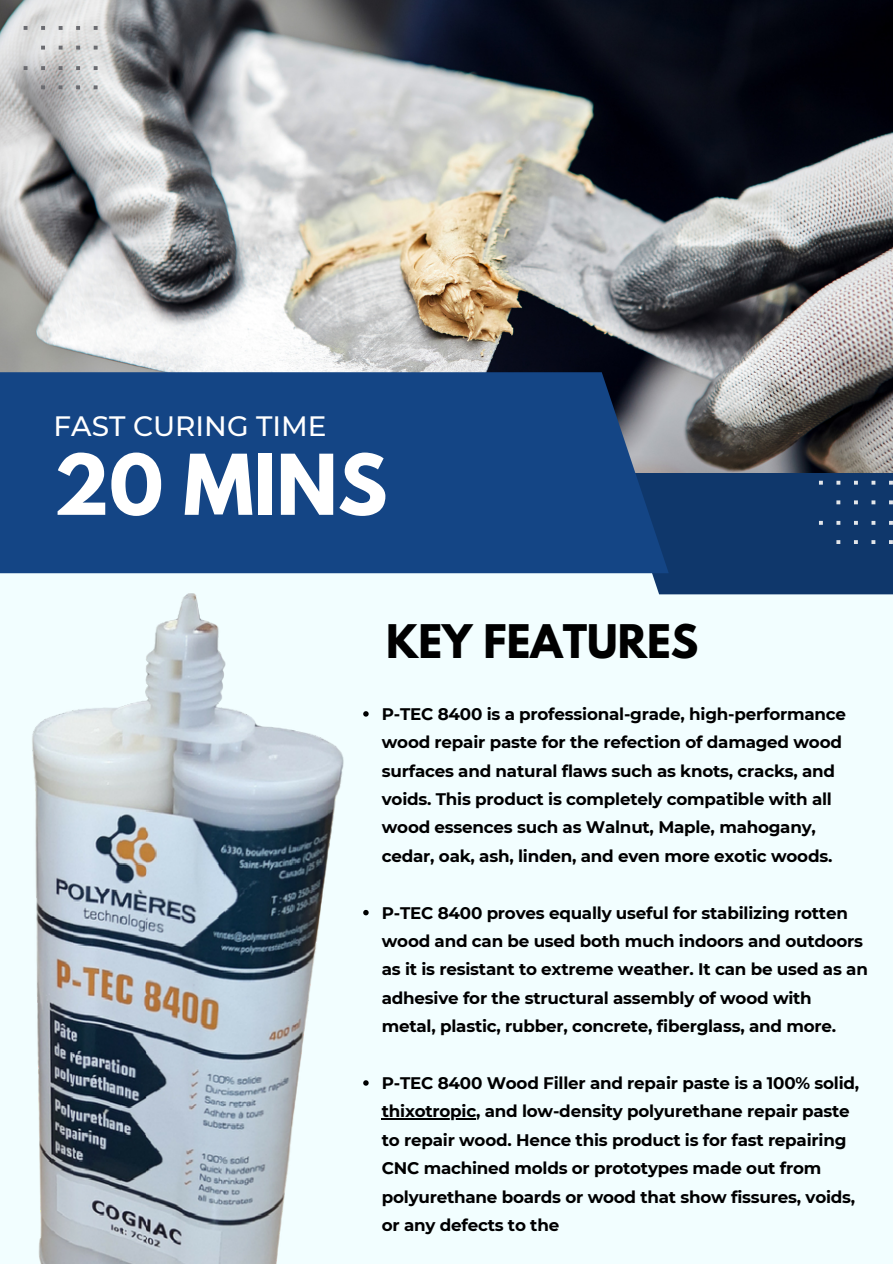
<style>
.page{position:relative;width:893px;height:1264px;background:#fff}
.page>*{position:absolute;margin:0;border:0;box-sizing:border-box;transform-origin:0 0}
.t1{font:700 74.1px "League Spartan";color:#fff}
.t2{font:700 40.95px "League Spartan";color:#000}
.t3{font:500 27.9px "Montserrat";color:#fff}
.t4{font:700 16.65px/28.3px "Montserrat";letter-spacing:-.015em;color:#000}
</style>
<div class="page">
<div style="left:0;top:0;width:892px;height:1263px;background:#f2feff"></div>
<img style="left:0;top:0;width:892px;height:473px">
<div style="left:618px;top:473px;width:274px;height:121px;background:#0f376b"></div>
<div style="left:0;top:372px;width:668px;height:201px;background:#144585"></div>
<svg style="left:819px;top:481px;width:73px;height:63px"></svg>
<svg style="left:24px;top:26px;width:78px;height:63px;background:#cbcccc"></svg>
<img style="left:0;top:544px;width:345px;height:719px">
<svg style="left:363px;top:711px;width:5px;height:5px"></svg>
<svg style="left:363px;top:909px;width:5px;height:6px"></svg>
<svg style="left:363px;top:1080px;width:5px;height:5px"></svg>
<hr style="left:382px;top:1118px;width:94px;height:1px;background:#000">
<h3 class="t3" style="left:53px;top:408px;width:274px">FAST CURING TIME</h3>
<h1 class="t1" style="left:53px;top:448px;width:335px">20 MINS</h1>
<p class="t2" style="left:386px;top:621px;width:314px">KEY FEATURES</p>
<p class="t4" style="left:382px;top:699px;width:465px">P-TEC 8400 is a professional-grade, high-performance wood repair paste for the refection of damaged wood surfaces and natural flaws such as knots, cracks, and voids. This product is completely compatible with all wood essences such as Walnut, Maple, mahogany, cedar, oak, ash, linden, and even more exotic woods.</p>
<p class="t4" style="left:382px;top:898px;width:487px">P-TEC 8400 proves equally useful for stabilizing rotten wood and can be used both much indoors and outdoors as it is resistant to extreme weather. It can be used as an adhesive for the structural assembly of wood with metal, plastic, rubber, concrete, fiberglass, and more.</p>
<h2 class="t4" style="left:382px;top:1068px;width:479px">P-TEC 8400 Wood Filler and repair paste is a 100% solid,</h2>
<p class="t4" style="left:382px;top:1097px;width:475px">thixotropic, and low-density polyurethane repair paste to repair wood. Hence this product is for fast repairing CNC machined molds or prototypes made out from polyurethane boards or wood that show fissures, voids, or any defects to the</p>
</div>
